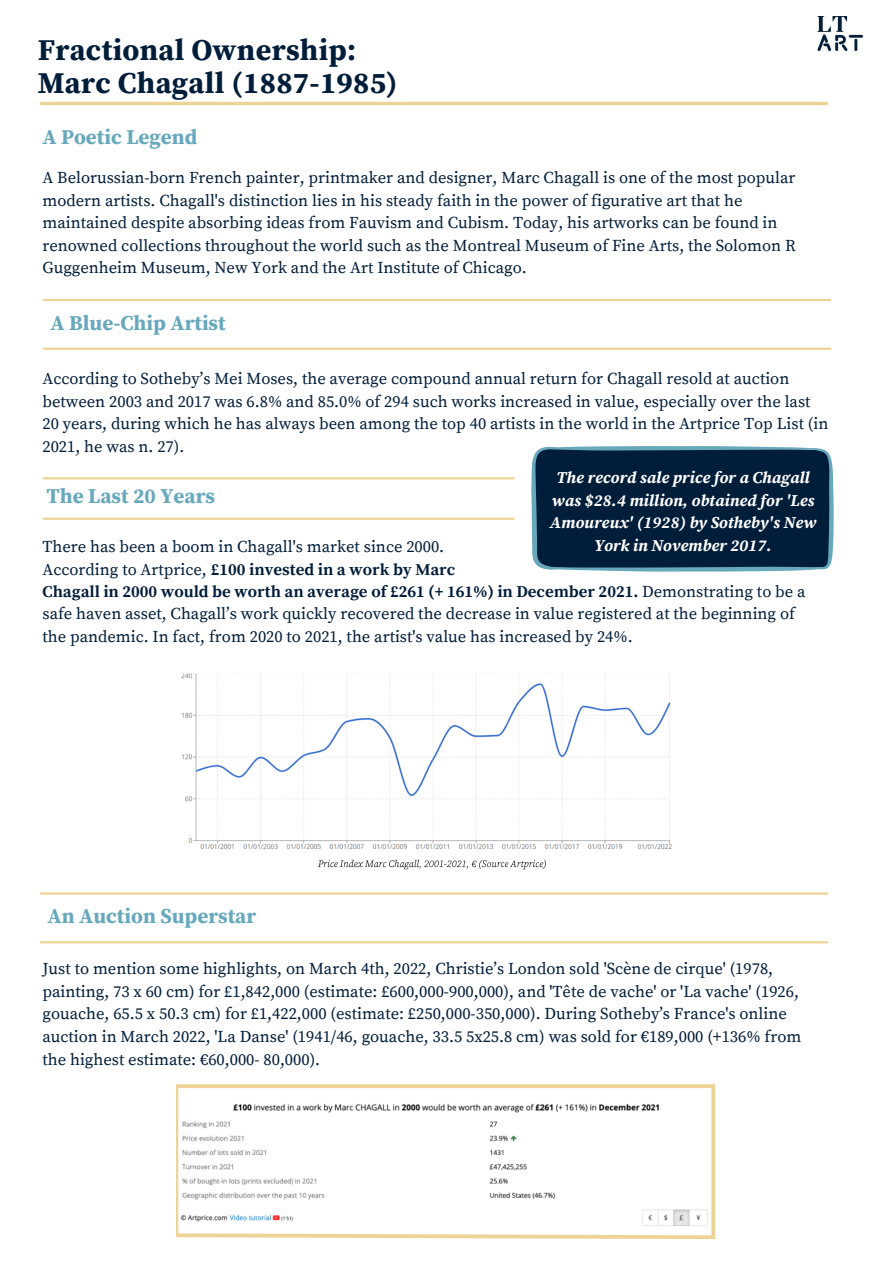
<style>
.page{position:relative;width:894px;height:1264px;background:#fff}
.page>*{position:absolute;margin:0;border:0;box-sizing:border-box;transform-origin:0 0}
.t1{font:700 30px/32.7px "Source Serif Pro";letter-spacing:.01em;color:#001d39}
.t2{font:700 21px "Source Serif Pro";color:#67a8bd}
.t3{font:16.5px/22.5px "Source Serif Pro";color:#001d39}
.t4{font:italic 700 16.5px/22.5px "Source Serif Pro";color:#fff;text-align:center}
.s1{font-weight:700}
</style>
<div class="page">
<hr style="left:41px;top:102px;width:785px;height:3px;background:#eed397">
<svg style="left:531px;top:446px;width:302px;height:126px;background:#0e2d48"></svg>
<hr style="left:44px;top:347px;width:785px;height:3px;background:#eed397">
<hr style="left:44px;top:299px;width:785px;height:2px;background:#eed397">
<hr style="left:44px;top:517px;width:469px;height:3px;background:#eed397">
<hr style="left:44px;top:477px;width:469px;height:2px;background:#eed397">
<img style="left:181px;top:673px;width:491px;height:197px">
<hr style="left:41px;top:941px;width:786px;height:2px;background:#eed397">
<hr style="left:41px;top:892px;width:786px;height:2px;background:#eed397">
<img style="left:817px;top:17px;width:45px;height:34px">
<img style="left:177px;top:1084px;width:539px;height:156px">
<h1 class="t1" style="left:38px;top:35px;width:361px">Fractional Ownership:<br>Marc Chagall (1887-1985)</h1>
<p class="t2" style="left:42px;top:125px;width:156px">A Poetic Legend</p>
<p class="t3" style="left:42px;top:167px;width:754px">A Belorussian-born French painter, printmaker and designer, Marc Chagall is one of the most popular modern artists. Chagall's distinction lies in his steady faith in the power of figurative art that he maintained despite absorbing ideas from Fauvism and Cubism. Today, his artworks can be found in renowned collections throughout the world such as the Montreal Museum of Fine Arts, the Solomon R Guggenheim Museum, New York and the Art Institute of Chicago.</p>
<p class="t2" style="left:50px;top:310px;width:177px">A Blue-Chip Artist</p>
<p class="t3" style="left:42px;top:368px;width:787px">According to Sotheby’s Mei Moses, the average compound annual return for Chagall resold at auction between 2003 and 2017 was 6.8% and 85.0% of 294 such works increased in value, especially over the last 20 years, during which he has always been among the top 40 artists in the world in the Artprice Top List (in 2021, he was n. 27).</p>
<p class="t2" style="left:46px;top:483px;width:170px">The Last 20 Years</p>
<p class="t3" style="left:42px;top:536px;width:414px">There has been a boom in Chagall's market since 2000.<br>According to Artprice, <span class="s1">£100 invested in a work by Marc</span></p>
<p class="t4" style="left:549px;top:467px;width:268px">The record sale price for a Chagall was $28.4 million, obtained for 'Les<br>Amoureux' (1928) by Sotheby's New<br>York in November 2017.</p>
<p class="t3" style="left:42px;top:581px;width:764px"><span class="s1">Chagall in 2000 would be worth an average of £261 (+ 161%) in December 2021.</span> Demonstrating to be a safe haven asset, Chagall’s work quickly recovered the decrease in value registered at the beginning of the pandemic. In fact, from 2020 to 2021, the artist's value has increased by 24%.</p>
<p class="t2" style="left:48px;top:903px;width:210px">An Auction Superstar</p>
<p class="t3" style="left:42px;top:958px;width:760px">Just to mention some highlights, on March 4th, 2022, Christie’s London sold 'Scène de cirque' (1978, painting, 73 x 60 cm) for £1,842,000 (estimate: £600,000-900,000), and 'Tête de vache' or 'La vache' (1926, gouache, 65.5 x 50.3 cm) for £1,422,000 (estimate: £250,000-350,000). During Sotheby’s France's online auction in March 2022, 'La Danse' (1941/46, gouache, 33.5 5x25.8 cm) was sold for €189,000 (+136% from the highest estimate: €60,000- 80,000).</p>
</div>
